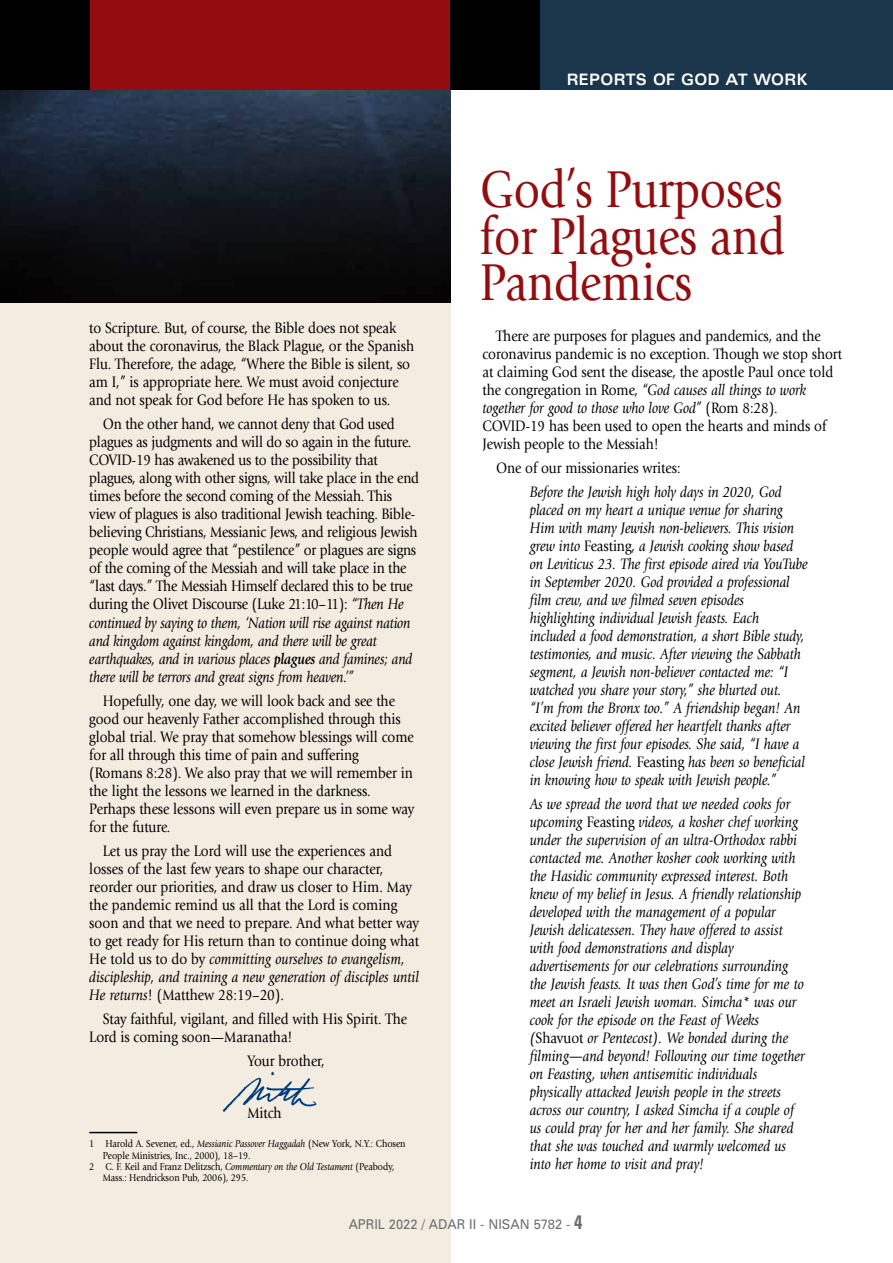
<style>
.page{position:relative;width:893px;height:1263px;background:#fff}
.page>*{position:absolute;margin:0;border:0;box-sizing:border-box;transform-origin:0 0}
.t1{font:54px/46.5px "Giovanni";letter-spacing:-.005em;color:#930d10;text-align:justify;scale:.85 1}
.t2{font:15.75px/18px "Giovanni";letter-spacing:-.005em;color:#000;scale:.87 1}
.t3{font:italic 15.75px/18px "Giovanni";color:#000;scale:.87 1}
.t4{font:700 expanded 15.75px "Univers";letter-spacing:.025em;color:#fff;scale:.85 1}
.t5{font:13.5px "Univers";color:#6d6e71;scale:.95 1}
.t6{font:10.5px "Giovanni";letter-spacing:-.005em;color:#000;scale:.87 1}
.s1{font-style:italic}
.s2{font-weight:700;font-style:italic}
.s3{font-style:normal}
.s4{font-weight:700;font-stretch:condensed;font-size:19.5px}
</style>
<div class="page">
<div style="left:0;top:216px;width:450px;height:1047px;background:#f3ece0"></div>
<hr style="left:89px;top:1132px;width:48px;height:1px;background:#000">
<img style="left:222px;top:1071px;width:95px;height:41px">
<img style="left:0;top:89px;width:450px;height:213px">
<div style="left:0;top:0;width:450px;height:89px;background:#930d10"></div>
<div style="left:0;top:0;width:89px;height:89px;background:#000"></div>
<div style="left:450px;top:0;width:443px;height:89px;background:#1b354b"></div>
<div style="left:450px;top:0;width:90px;height:89px;background:#000"></div>
<p class="t4" style="left:567px;top:70px;width:285px">REPORTS OF GOD AT WORK</p>
<p class="t2" style="left:89px;top:319px;width:375px">to Scripture. But, of course, the Bible does not speak about the coronavirus, the Black Plague, or the Spanish Flu. Therefore, the adage, “Where the Bible is silent, so am I,” is appropriate here. We must avoid conjecture and not speak for God before He has spoken to us.</p>
<p class="t2" style="left:89px;top:415px;width:381px;text-indent:13px">On the other hand, we cannot deny that God used plagues as judgments and will do so again in the future.<br>COVID-19 has awakened us to the possibility that plagues, along with other signs, will take place in the end times before the second coming of the Messiah. This view of plagues is also traditional Jewish teaching. Bible&shy;believing Christians, Messianic Jews, and religious Jewish people would agree that “pestilence” or plagues are signs of the coming of the Messiah and will take place in the “last days.” The Messiah Himself declared this to be true during the Olivet Discourse (Luke 21:10–11): <span class="s1">“Then He continued by saying to them, ‘Nation will rise against nation and kingdom against kingdom, and there will be great earthquakes, and in various places</span> <span class="s2">plagues</span> <span class="s1">and famines; and there will be terrors and great signs from heaven.’”</span></p>
<p class="t2" style="left:89px;top:691px;width:375px;text-indent:13px">Hopefully, one day, we will look back and see the good our heavenly Father accomplished through this global trial. We pray that somehow blessings will come for all through this time of pain and suffering (Romans 8:28). We also pray that we will remember in the light the lessons we learned in the darkness.<br>Perhaps these lessons will even prepare us in some way for the future.</p>
<p class="t2" style="left:89px;top:841px;width:381px;text-indent:13px">Let us pray the Lord will use the experiences and losses of the last few years to shape our character, reorder our priorities, and draw us closer to Him. May the pandemic remind us all that the Lord is coming soon and that we need to prepare. And what better way to get ready for His return than to continue doing what He told us to do by <span class="s1">committing ourselves to evangelism, discipleship, and training a new generation of disciples until He returns</span>! (Matthew 28:19–20).</p>
<p class="t2" style="left:89px;top:1009px;width:367px;text-indent:13px">Stay faithful, vigilant, and filled with His Spirit. The<br>Lord is coming soon—Maranatha!</p>
<p class="t2" style="left:247px;top:1051px;width:91px">Your brother,</p>
<p class="t2" style="left:247px;top:1104px;width:41px">Mitch</p>
<p class="t6" style="left:89px;top:1138px;width:365px">1 Harold A. Sevener, ed., <span class="s1">Messianic Passover Haggadah</span> (New York, N.Y.: Chosen</p>
<p class="t6" style="left:103px;top:1149px;width:171px">People Ministries, Inc., 2000), 18–19.</p>
<p class="t6" style="left:89px;top:1160px;width:352px">2 C. F. Keil and Franz Delitzsch, <span class="s1">Commentary on the Old Testament</span> (Peabody,</p>
<p class="t6" style="left:103px;top:1172px;width:169px">Mass.: Hendrickson Pub, 2006), 295.</p>
<h1 class="t1" style="left:480px;top:167px;width:360px">God’s Purposes for Plagues and Pandemics</h1>
<p class="t2" style="left:482px;top:327px;width:415px;text-indent:14px">There are purposes for plagues and pandemics, and the coronavirus pandemic is no exception. Though we stop short at claiming God sent the disease, the apostle Paul once told the congregation in Rome, <span class="s1">“God causes all things to work together for good to those who love God”</span> (Rom 8:28).<br>COVID-19 has been used to open the hearts and minds of Jewish people to the Messiah!</p>
<p class="t2" style="left:496px;top:459px;width:214px">One of our missionaries writes:</p>
<p class="t3" style="left:530px;top:483px;width:321px">Before the Jewish high holy days in 2020, God placed on my heart a unique venue for sharing Him with many Jewish non-believers. This vision grew into <span class="s3">Feasting,</span> a Jewish cooking show based on Leviticus 23. The first episode aired via YouTube in September 2020. God provided a professional film crew, and we filmed seven episodes highlighting individual Jewish feasts. Each included a food demonstration, a short Bible study, testimonies, and music. After viewing the Sabbath segment, a Jewish non-believer contacted me: “I watched you share your story,” she blurted out. “I’m from the Bronx too.” A friendship began! An excited believer offered her heartfelt thanks after viewing the first four episodes. She said, “I have a close Jewish friend. <span class="s3">Feasting</span> has been so beneficial in knowing how to speak with Jewish people.”</p>
<p class="t3" style="left:530px;top:795px;width:318px">As we spread the word that we needed cooks for upcoming <span class="s3">Feasting</span> videos, a kosher chef working under the supervision of an ultra-Orthodox rabbi contacted me. Another kosher cook working with the Hasidic community expressed interest. Both knew of my belief in Jesus. A friendly relationship developed with the management of a popular Jewish delicatessen. They have offered to assist with food demonstrations and display advertisements for our celebrations surrounding the Jewish feasts. It was then God’s time for me to meet an Israeli Jewish woman. Simcha* was our cook for the episode on the Feast of Weeks (<span class="s3">Shavuot</span> or Pentecost). We bonded during the filming—and beyond! Following our time together on Feasting, when antisemitic individuals physically attacked Jewish people in the streets across our country, I asked Simcha if a couple of us could pray for her and her family. She shared that she was touched and warmly welcomed us into her home to visit and pray!</p>
<p class="t5" style="left:349px;top:1216px;width:248px">APRIL 2022 / ADAR II - NISAN 5782 - <span class="s4">4</span></p>
</div>
